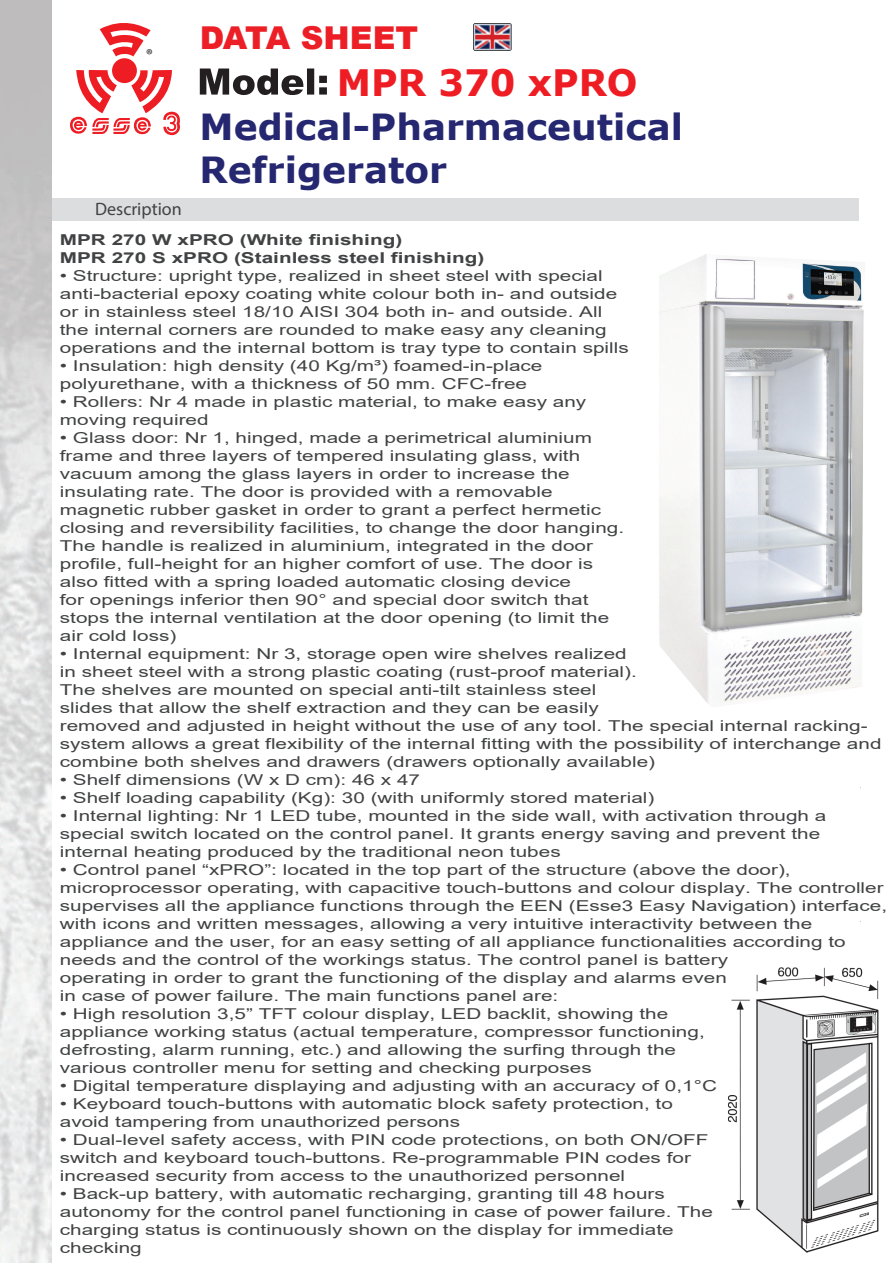
<style>
.page{position:relative;width:893px;height:1263px;background:#fff}
.page>*{position:absolute;margin:0;border:0;box-sizing:border-box;transform-origin:0 0}
.t1{font:700 36.45px "Verdana";color:#ee1d23}
.t2{font:700 36px/43.2px "Verdana";color:#262771}
.t3{font:900 31.5px "Arial";color:#ed1f26}
.t4{font:18px "Myriad Pro";color:#414243}
.t5{font:15.9px "Myriad Pro";color:#231f20}
.t6{font:15px/18px "Arial";color:#414243;scale:1.38 1}
.t7{font:700 15px/18px "Arial";color:#414243;scale:1.38 1}
</style>
<div class="page">
<div style="left:112px;top:58px;width:25px;height:25px;background:#ee1d23;border-radius:50%"></div>
<svg style="left:70px;top:70px;width:110px;height:65px"></svg>
<svg style="left:100px;top:23px;width:51px;height:34px"></svg>
<svg style="left:200px;top:69px;width:127px;height:26px"></svg>
<div style="left:13px;top:198px;width:845px;height:23px;background:#dcdddf"></div>
<img style="left:0;top:0;width:51px;height:1263px">
<img style="left:473px;top:23px;width:38px;height:27px">
<img style="left:728px;top:967px;width:151px;height:286px">
<img style="left:659px;top:254px;width:206px;height:450px">
<p class="t5" style="left:146px;top:45px;width:8px">®</p>
<p class="t4" style="left:95px;top:198px;width:88px">Description</p>
<h3 class="t3" style="left:200px;top:15px;width:220px">DATA SHEET</h3>
<h1 class="t1" style="left:337px;top:57px;width:302px">MPR 370 xPRO</h1>
<h2 class="t2" style="left:200px;top:105px;width:485px">Medical-Pharmaceutical<br>Refrigerator</h2>
<p class="t7" style="left:60px;top:231px;width:309px">MPR 270 W xPRO (White finishing)<br>MPR 270 S xPRO (Stainless steel finishing)</p>
<p class="t6" style="left:60px;top:267px;width:414px">• Structure: upright type, realized in sheet steel with special anti-bacterial epoxy coating white colour both in- and outside or in stainless steel 18/10 AISI 304 both in- and outside. All the internal corners are rounded to make easy any cleaning operations and the internal bottom is tray type to contain spills</p>
<p class="t6" style="left:60px;top:357px;width:351px">• Insulation: high density (40 Kg/m³) foamed-in-place polyurethane, with a thickness of 50 mm. CFC-free</p>
<p class="t6" style="left:60px;top:393px;width:383px">• Rollers: Nr 4 made in plastic material, to make easy any moving required</p>
<p class="t6" style="left:60px;top:429px;width:410px">• Glass door: Nr 1, hinged, made a perimetrical aluminium frame and three layers of tempered insulating glass, with vacuum among the glass layers in order to increase the insulating rate. The door is provided with a removable magnetic rubber gasket in order to grant a perfect hermetic closing and reversibility facilities, to change the door hanging.<br>The handle is realized in aluminium, integrated in the door profile, full-height for an higher comfort of use. The door is also fitted with a spring loaded automatic closing device<br>for openings inferior then 90° and special door switch that stops the internal ventilation at the door opening (to limit the air cold loss)</p>
<p class="t6" style="left:60px;top:645px;width:597px">• Internal equipment: Nr 3, storage open wire shelves realized<br>in sheet steel with a strong plastic coating (rust-proof material).<br>The shelves are mounted on special anti-tilt stainless steel<br>slides that allow the shelf extraction and they can be easily<br>removed and adjusted in height without the use of any tool. The special internal racking&shy;system allows a great flexibility of the internal fitting with the possibility of interchange and combine both shelves and drawers (drawers optionally available)</p>
<p class="t6" style="left:60px;top:771px;width:263px">• Shelf dimensions (W x D cm): 46 x 47</p>
<p class="t6" style="left:60px;top:789px;width:432px">• Shelf loading capability (Kg): 30 (with uniformly stored material)</p>
<p class="t6" style="left:60px;top:807px;width:557px">• Internal lighting: Nr 1 LED tube, mounted in the side wall, with activation through a special switch located on the control panel. It grants energy saving and prevent the internal heating produced by the traditional neon tubes</p>
<p class="t6" style="left:60px;top:861px;width:601px">• Control panel “xPRO”: located in the top part of the structure (above the door), microprocessor operating, with capacitive touch-buttons and colour display. The controller supervises all the appliance functions through the EEN (Esse3 Easy Navigation) interface, with icons and written messages, allowing a very intuitive interactivity between the appliance and the user, for an easy setting of all appliance functionalities according to needs and the control of the workings status. The control panel is battery<br>operating in order to grant the functioning of the display and alarms even<br>in case of power failure. The main functions panel are:</p>
<p class="t6" style="left:60px;top:1005px;width:469px">• High resolution 3,5” TFT colour display, LED backlit, showing the appliance working status (actual temperature, compressor functioning, defrosting, alarm running, etc.) and allowing the surfing through the various controller menu for setting and checking purposes</p>
<p class="t6" style="left:60px;top:1077px;width:478px">• Digital temperature displaying and adjusting with an accuracy of 0,1°C</p>
<p class="t6" style="left:60px;top:1095px;width:446px">• Keyboard touch-buttons with automatic block safety protection, to avoid tampering from unauthorized persons</p>
<p class="t6" style="left:60px;top:1131px;width:472px">• Dual-level safety access, with PIN code protections, on both ON/OFF switch and keyboard touch-buttons. Re-programmable PIN codes for increased security from access to the unauthorized personnel</p>
<p class="t6" style="left:60px;top:1185px;width:475px">• Back-up battery, with automatic recharging, granting till 48 hours autonomy for the control panel functioning in case of power failure. The charging status is continuously shown on the display for immediate checking</p>
</div>
